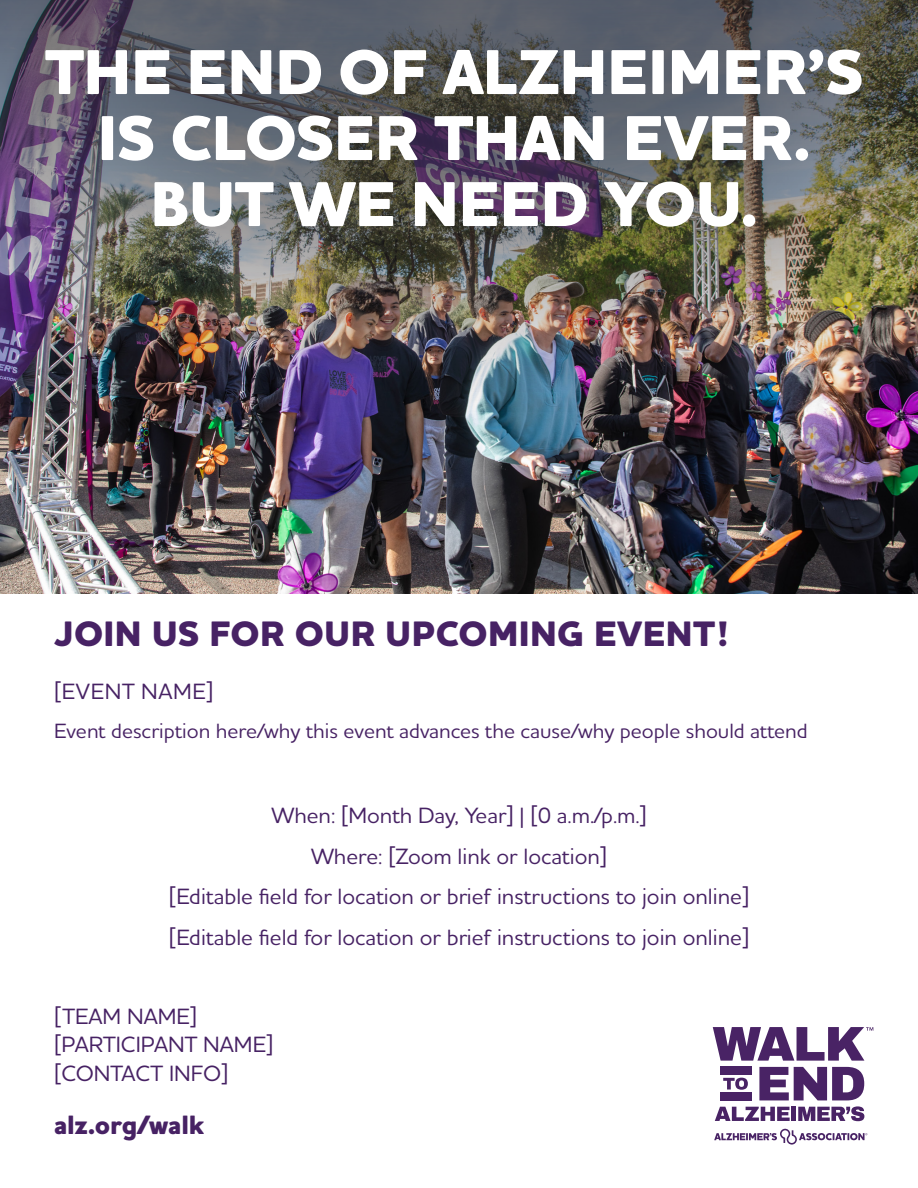
<style>
.page{position:relative;width:918px;height:1188px;background:#fff}
.page>*{position:absolute;margin:0;border:0;box-sizing:border-box;transform-origin:0 0}
.t1{font:800 64.5px/66px "Houschka Pro";color:#fff;text-align:center}
.t2{font:800 36px "Houschka Alt Pro";letter-spacing:.01em;color:#472264}
.t3{font:800 27px "Houschka Alt Pro";letter-spacing:-.01em;color:#472264}
.t4{font:500 22.5px "Houschka Alt Pro";color:#472264}
.t5{font:500 22.5px "Houschka Alt Pro";letter-spacing:.03em;color:#472264}
.t6{font:500 21px "Houschka Alt Pro";color:#472264}
</style>
<div class="page">
<img style="left:0;top:462px;width:918px;height:132px">
<img style="left:0;top:412px;width:918px;height:50px">
<img style="left:0;top:0;width:918px;height:412px">
<svg style="left:715px;top:1107px;width:75px;height:14px"></svg>
<hr style="left:792px;top:1107px;width:4px;height:14px;background:#492365">
<svg style="left:798px;top:1106px;width:66px;height:15px"></svg>
<svg style="left:723px;top:1078px;width:25px;height:12px"></svg>
<svg style="left:759px;top:1067px;width:105px;height:33px"></svg>
<div style="left:720px;top:1067px;width:31px;height:8px;background:#492365"></div>
<div style="left:720px;top:1092px;width:31px;height:9px;background:#492365"></div>
<svg style="left:714px;top:1129px;width:153px;height:16px"></svg>
<svg style="left:713px;top:1027px;width:160px;height:34px"></svg>
<p class="t1" style="left:45px;top:42px;width:820px">THE END OF ALZHEIMER’S<br>IS CLOSER THAN EVER.</p>
<p class="t1" style="left:150px;top:174px;width:610px">BUT WE NEED YOU.</p>
<p class="t2" style="left:54px;top:611px;width:677px">JOIN US FOR OUR UPCOMING EVENT!</p>
<p class="t5" style="left:54px;top:677px;width:161px">[EVENT NAME]</p>
<p class="t6" style="left:54px;top:717px;width:755px">Event description here/why this event advances the cause/why people should attend</p>
<p class="t4" style="left:271px;top:801px;width:377px">When: [Month Day, Year] | [0 a.m./p.m.]</p>
<p class="t4" style="left:311px;top:842px;width:298px">Where: [Zoom link or location]</p>
<p class="t4" style="left:169px;top:882px;width:582px">[Editable field for location or brief instructions to join online]</p>
<p class="t4" style="left:169px;top:923px;width:582px">[Editable field for location or brief instructions to join online]</p>
<p class="t4" style="left:54px;top:1002px;width:145px">[TEAM NAME]</p>
<p class="t4" style="left:54px;top:1030px;width:221px">[PARTICIPANT NAME]</p>
<p class="t4" style="left:54px;top:1059px;width:176px">[CONTACT INFO]</p>
<p class="t3" style="left:54px;top:1107px;width:151px">alz.org/walk</p>
</div>
